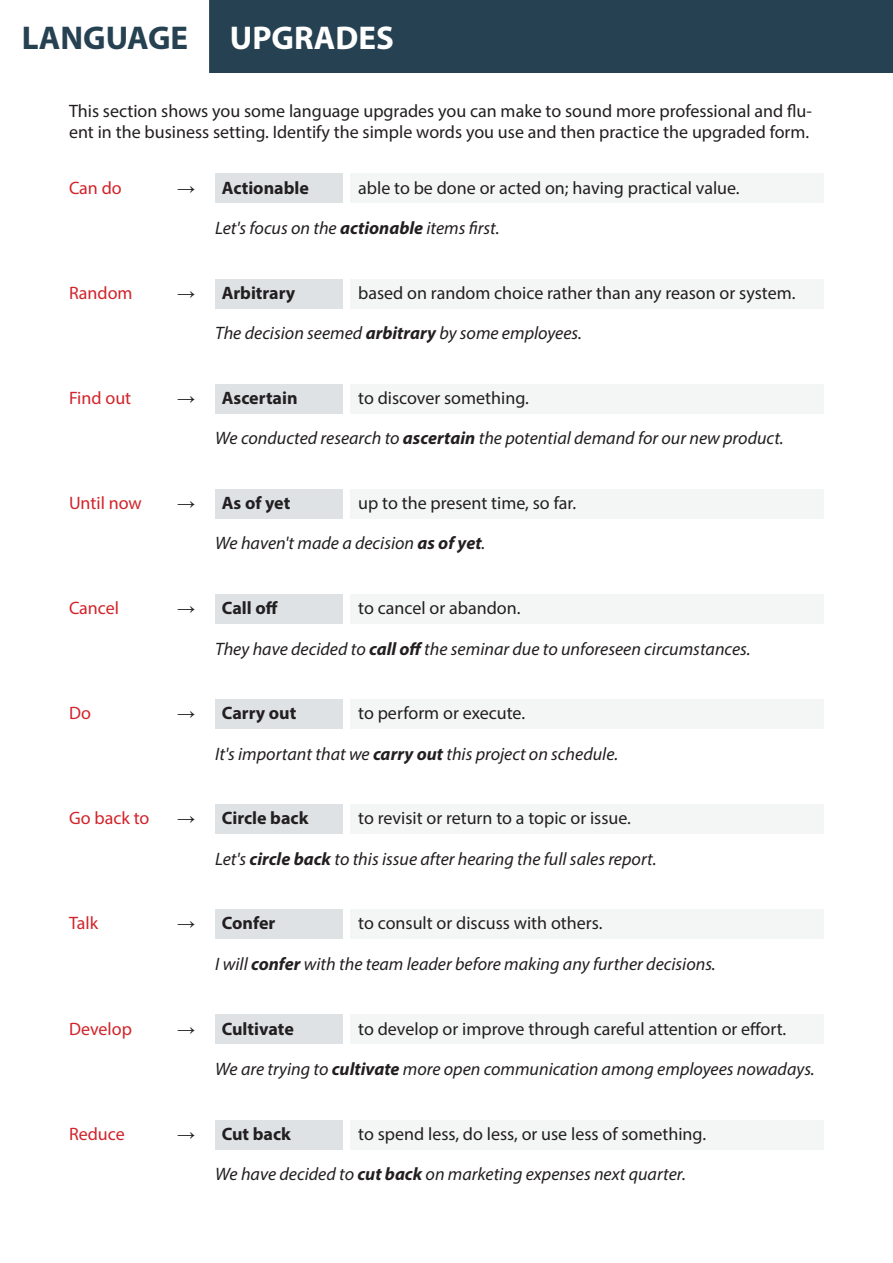
<style>
.page{position:relative;width:893px;height:1263px;background:#fff}
.page>*{position:absolute;margin:0;border:0;box-sizing:border-box;transform-origin:0 0}
.t1{font:700 33px "Myriad Pro";color:#264152}
.t2{font:700 33px "Myriad Pro";color:#fff}
.t3{font:italic 18px "Myriad Pro";color:#231f20}
.t4{font:18px/21.6px "Myriad Pro";color:#231f20}
.t5{font:700 18px "Myriad Pro";color:#231f20}
.t6{font:18px "Myriad Pro";color:#d1232a}
.t7{font:18px "Arial";color:#231f20}
.s1{font-weight:700}
</style>
<div class="page">
<div style="left:210px;top:0;width:683px;height:72px;background:#264152"></div>
<div style="left:215px;top:174px;width:128px;height:29px;background:#dee2e5"></div>
<div style="left:350px;top:174px;width:474px;height:29px;background:#f4f6f6"></div>
<div style="left:215px;top:279px;width:128px;height:29px;background:#dee2e5"></div>
<div style="left:350px;top:279px;width:474px;height:29px;background:#f4f6f6"></div>
<div style="left:215px;top:384px;width:128px;height:29px;background:#dee2e5"></div>
<div style="left:350px;top:384px;width:474px;height:29px;background:#f4f6f6"></div>
<div style="left:215px;top:489px;width:128px;height:29px;background:#dee2e5"></div>
<div style="left:350px;top:489px;width:474px;height:29px;background:#f4f6f6"></div>
<div style="left:215px;top:594px;width:128px;height:30px;background:#dee2e5"></div>
<div style="left:350px;top:594px;width:474px;height:30px;background:#f4f6f6"></div>
<div style="left:215px;top:699px;width:128px;height:30px;background:#dee2e5"></div>
<div style="left:350px;top:699px;width:474px;height:30px;background:#f4f6f6"></div>
<div style="left:215px;top:804px;width:128px;height:30px;background:#dee2e5"></div>
<div style="left:350px;top:804px;width:474px;height:30px;background:#f4f6f6"></div>
<div style="left:215px;top:909px;width:128px;height:30px;background:#dee2e5"></div>
<div style="left:350px;top:909px;width:474px;height:30px;background:#f4f6f6"></div>
<div style="left:215px;top:1014px;width:128px;height:30px;background:#dee2e5"></div>
<div style="left:350px;top:1014px;width:474px;height:30px;background:#f4f6f6"></div>
<div style="left:215px;top:1120px;width:128px;height:29px;background:#dee2e5"></div>
<div style="left:350px;top:1120px;width:474px;height:29px;background:#f4f6f6"></div>
<p class="t1" style="left:22px;top:16px;width:168px">LANGUAGE</p>
<p class="t2" style="left:230px;top:16px;width:166px">UPGRADES</p>
<p class="t4" style="left:69px;top:100px;width:744px">This section shows you some language upgrades you can make to sound more professional and flu&shy;ent in the business setting. Identify the simple words you use and then practice the upgraded form.</p>
<p class="t6" style="left:69px;top:177px;width:54px">Can do</p>
<p class="t7" style="left:177px;top:176px;width:19px">→</p>
<p class="t5" style="left:222px;top:176px;width:89px">Actionable</p>
<p class="t4" style="left:358px;top:177px;width:383px">able to be done or acted on; having practical value.</p>
<p class="t3" style="left:215px;top:217px;width:286px">Let's focus on the <span class="s1">actionable</span> items first.</p>
<p class="t6" style="left:69px;top:282px;width:65px">Random</p>
<p class="t7" style="left:177px;top:281px;width:19px">→</p>
<p class="t5" style="left:222px;top:281px;width:75px">Arbitrary</p>
<p class="t4" style="left:358px;top:282px;width:439px">based on random choice rather than any reason or system.</p>
<p class="t3" style="left:215px;top:322px;width:368px">The decision seemed <span class="s1">arbitrary</span> by some employees.</p>
<p class="t6" style="left:69px;top:387px;width:64px">Find out</p>
<p class="t7" style="left:177px;top:386px;width:19px">→</p>
<p class="t5" style="left:222px;top:386px;width:77px">Ascertain</p>
<p class="t4" style="left:358px;top:387px;width:172px">to discover something.</p>
<p class="t3" style="left:215px;top:427px;width:570px">We conducted research to <span class="s1">ascertain</span> the potential demand for our new product.</p>
<p class="t6" style="left:69px;top:492px;width:74px">Until now</p>
<p class="t7" style="left:177px;top:491px;width:19px">→</p>
<p class="t5" style="left:222px;top:491px;width:70px">As of yet</p>
<p class="t4" style="left:358px;top:492px;width:220px">up to the present time, so far.</p>
<p class="t3" style="left:215px;top:532px;width:272px">We haven't made a decision <span class="s1">as of yet</span>.</p>
<p class="t6" style="left:69px;top:597px;width:52px">Cancel</p>
<p class="t7" style="left:177px;top:596px;width:19px">→</p>
<p class="t5" style="left:222px;top:596px;width:57px">Call off</p>
<p class="t4" style="left:358px;top:597px;width:164px">to cancel or abandon.</p>
<p class="t3" style="left:215px;top:637px;width:537px">They have decided to <span class="s1">call off</span> the seminar due to unforeseen circumstances.</p>
<p class="t6" style="left:69px;top:702px;width:23px">Do</p>
<p class="t7" style="left:177px;top:701px;width:19px">→</p>
<p class="t5" style="left:222px;top:701px;width:76px">Carry out</p>
<p class="t4" style="left:358px;top:702px;width:168px">to perform or execute.</p>
<p class="t3" style="left:215px;top:742px;width:404px">It's important that we <span class="s1">carry out</span> this project on schedule.</p>
<p class="t6" style="left:69px;top:807px;width:82px">Go back to</p>
<p class="t7" style="left:177px;top:806px;width:19px">→</p>
<p class="t5" style="left:222px;top:806px;width:88px">Circle back</p>
<p class="t4" style="left:358px;top:807px;width:274px">to revisit or return to a topic or issue.</p>
<p class="t3" style="left:215px;top:847px;width:443px">Let's <span class="s1">circle back</span> to this issue after hearing the full sales report.</p>
<p class="t6" style="left:69px;top:912px;width:31px">Talk</p>
<p class="t7" style="left:177px;top:911px;width:19px">→</p>
<p class="t5" style="left:222px;top:912px;width:55px">Confer</p>
<p class="t4" style="left:358px;top:912px;width:246px">to consult or discuss with others.</p>
<p class="t3" style="left:215px;top:953px;width:502px">I will <span class="s1">confer</span> with the team leader before making any further decisions.</p>
<p class="t6" style="left:69px;top:1017px;width:64px">Develop</p>
<p class="t7" style="left:177px;top:1016px;width:19px">→</p>
<p class="t5" style="left:222px;top:1017px;width:74px">Cultivate</p>
<p class="t4" style="left:358px;top:1017px;width:430px">to develop or improve through careful attention or effort.</p>
<p class="t3" style="left:215px;top:1058px;width:601px">We are trying to <span class="s1">cultivate</span> more open communication among employees nowadays.</p>
<p class="t6" style="left:69px;top:1123px;width:57px">Reduce</p>
<p class="t7" style="left:177px;top:1122px;width:19px">→</p>
<p class="t5" style="left:222px;top:1122px;width:71px">Cut back</p>
<p class="t4" style="left:358px;top:1123px;width:349px">to spend less, do less, or use less of something.</p>
<p class="t3" style="left:215px;top:1163px;width:472px">We have decided to <span class="s1">cut back</span> on marketing expenses next quarter.</p>
</div>
